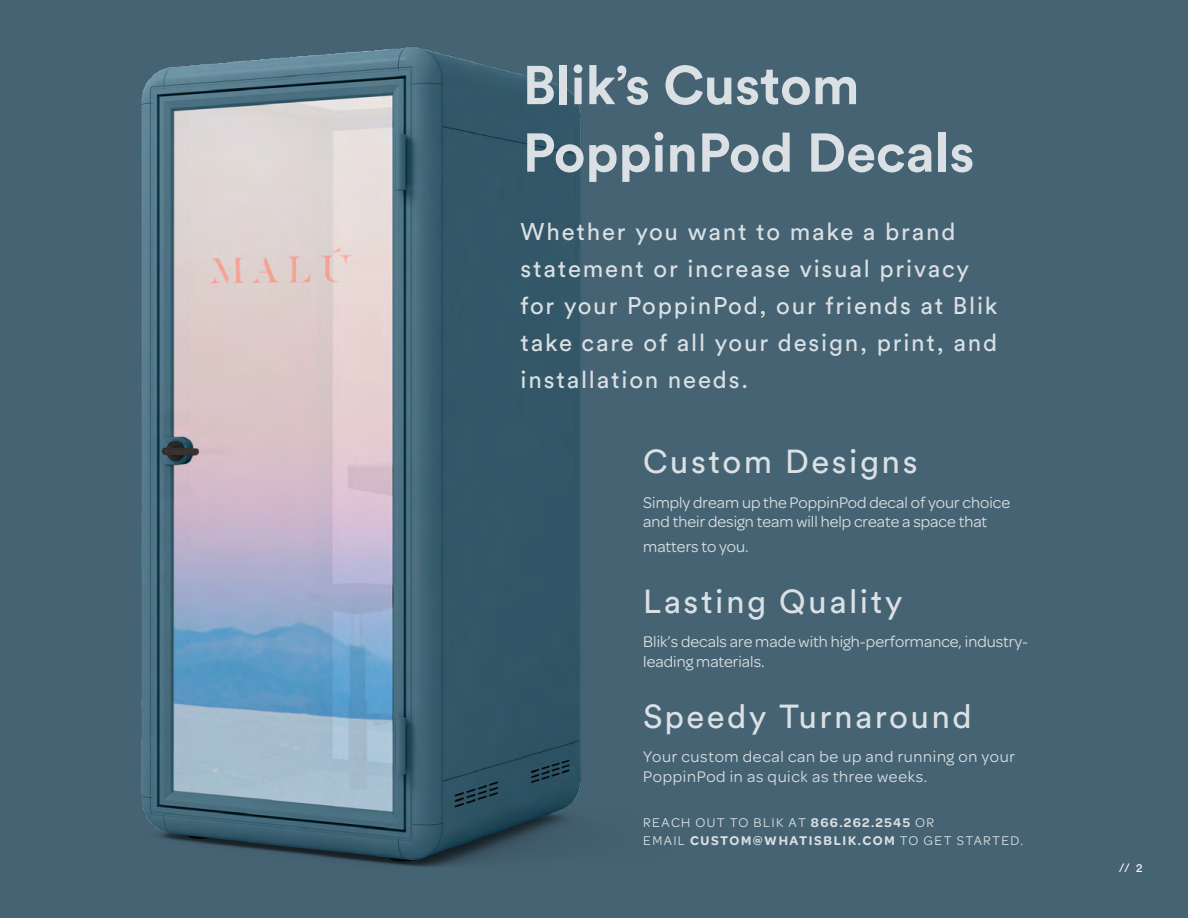
<style>
.page{position:relative;width:1188px;height:918px;background:#466373}
.page>*{position:absolute;margin:0;border:0;box-sizing:border-box;transform-origin:0 0}
.t1{font:700 54px/67.5px "Circular Pro";color:#dae0e3}
.t2{font:33px "Circular Pro";letter-spacing:.075em;color:#dae0e3}
.t3{font:24px/36.9px "Circular Pro";letter-spacing:.075em;color:#dae0e3}
.t4{font:16.5px/19.5px "Omnes";color:#dae0e3}
.t5{font:16.5px/19.5px "Omnes";letter-spacing:.04em;color:#dae0e3}
.t6{font:13.5px/18px "Omnes";letter-spacing:.1em;color:#dae0e3}
.t7{font:12px "Circular Pro";color:#fff}
.s1{font-weight:600}
</style>
<div class="page">
<img style="left:141px;top:47px;width:440px;height:820px">
<h1 class="t1" style="left:523px;top:49px;width:453px">Blik’s Custom<br>PoppinPod Decals</h1>
<h3 class="t3" style="left:521px;top:212px;width:478px">Whether you want to make a brand statement or increase visual privacy for your PoppinPod, our friends at Blik take care of all your design, print, and installation needs.</h3>
<h2 class="t2" style="left:643px;top:440px;width:276px">Custom Designs</h2>
<p class="t4" style="left:643px;top:492px;width:368px">Simply dream up the PoppinPod decal of your choice and their design team will help create a space that</p>
<p class="t4" style="left:643px;top:536px;width:107px">matters to you.</p>
<h2 class="t2" style="left:643px;top:579px;width:261px">Lasting Quality</h2>
<p class="t4" style="left:643px;top:631px;width:386px">Blik’s decals are made with high-performance, industry&shy;leading materials.</p>
<h2 class="t2" style="left:643px;top:694px;width:330px">Speedy Turnaround</h2>
<p class="t5" style="left:643px;top:746px;width:373px">Your custom decal can be up and running on your<br>PoppinPod in as quick as three weeks.</p>
<p class="t6" style="left:643px;top:813px;width:381px">REACH OUT TO BLIK AT <span class="s1">866.262.2545</span> OR<br>EMAIL <span class="s1">CUSTOM@WHATISBLIK.COM</span> TO GET STARTED.</p>
<p class="t7" style="left:1119px;top:860px;width:25px">// 2</p>
</div>
